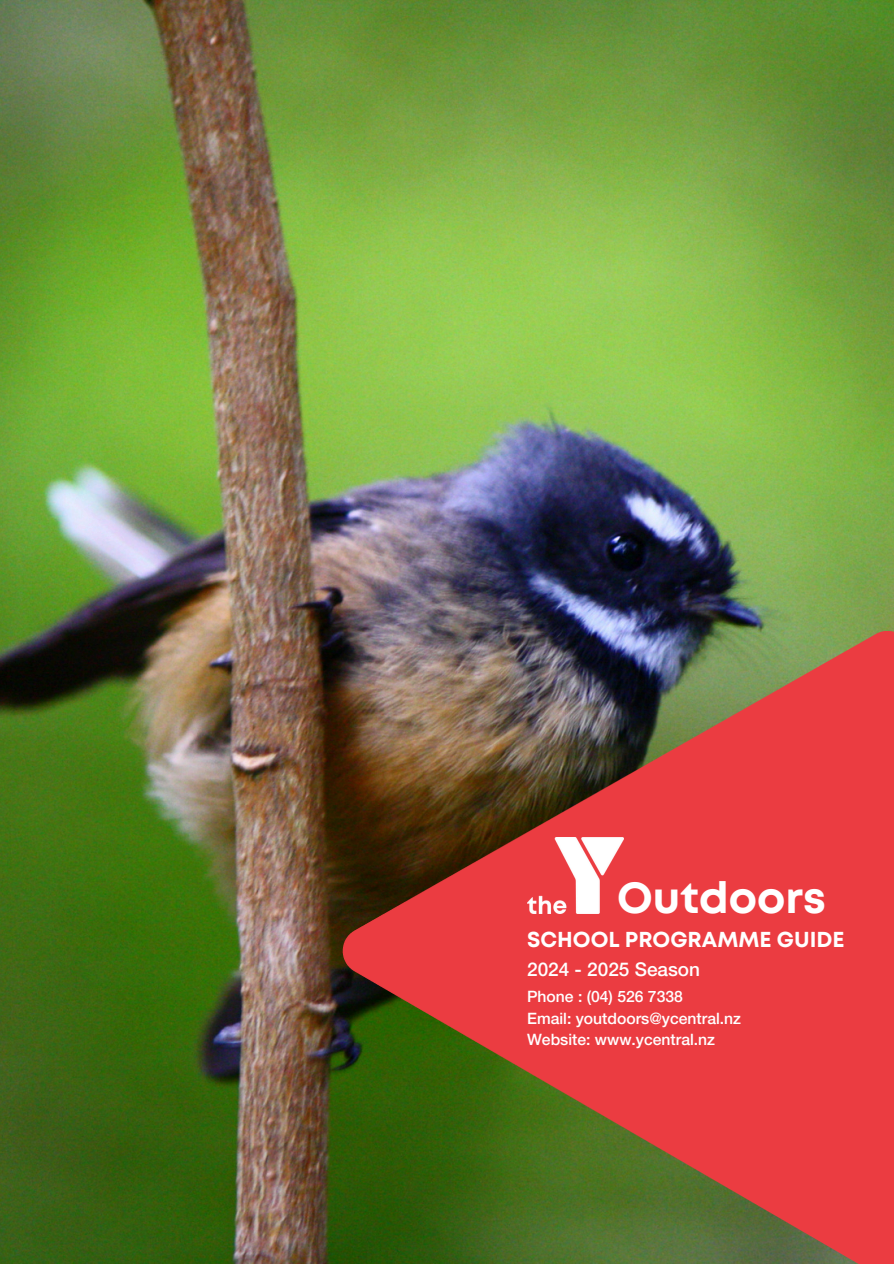
<style>
.page{position:relative;width:894px;height:1264px;background:#fff}
.page>*{position:absolute;margin:0;border:0;box-sizing:border-box;transform-origin:0 0}
.t1{font:700 43.35px "Mont";color:#fff}
.t2{font:700 21.6px "Mont";color:#fff}
.t3{font:500 18.9px "Helvetica Neue LT Pro";color:#fff}
.t4{font:500 15.75px "Helvetica Neue LT Pro";color:#fff}
</style>
<div class="page">
<img style="left:0;top:0;width:893px;height:1263px">
<img style="left:343px;top:631px;width:550px;height:632px">
<img style="left:527px;top:837px;width:96px;height:76px">
<h1 class="t1" style="left:617px;top:881px;width:210px">Outdoors</h1>
<h2 class="t2" style="left:527px;top:931px;width:319px">SCHOOL PROGRAMME GUIDE</h2>
<h3 class="t3" style="left:527px;top:962px;width:174px">2024 - 2025 Season</h3>
<p class="t4" style="left:527px;top:991px;width:157px">Phone : (04) 526 7338</p>
<p class="t4" style="left:527px;top:1012px;width:215px">Email: youtdoors@ycentral.nz</p>
<p class="t4" style="left:527px;top:1034px;width:189px">Website: www.ycentral.nz</p>
</div>
